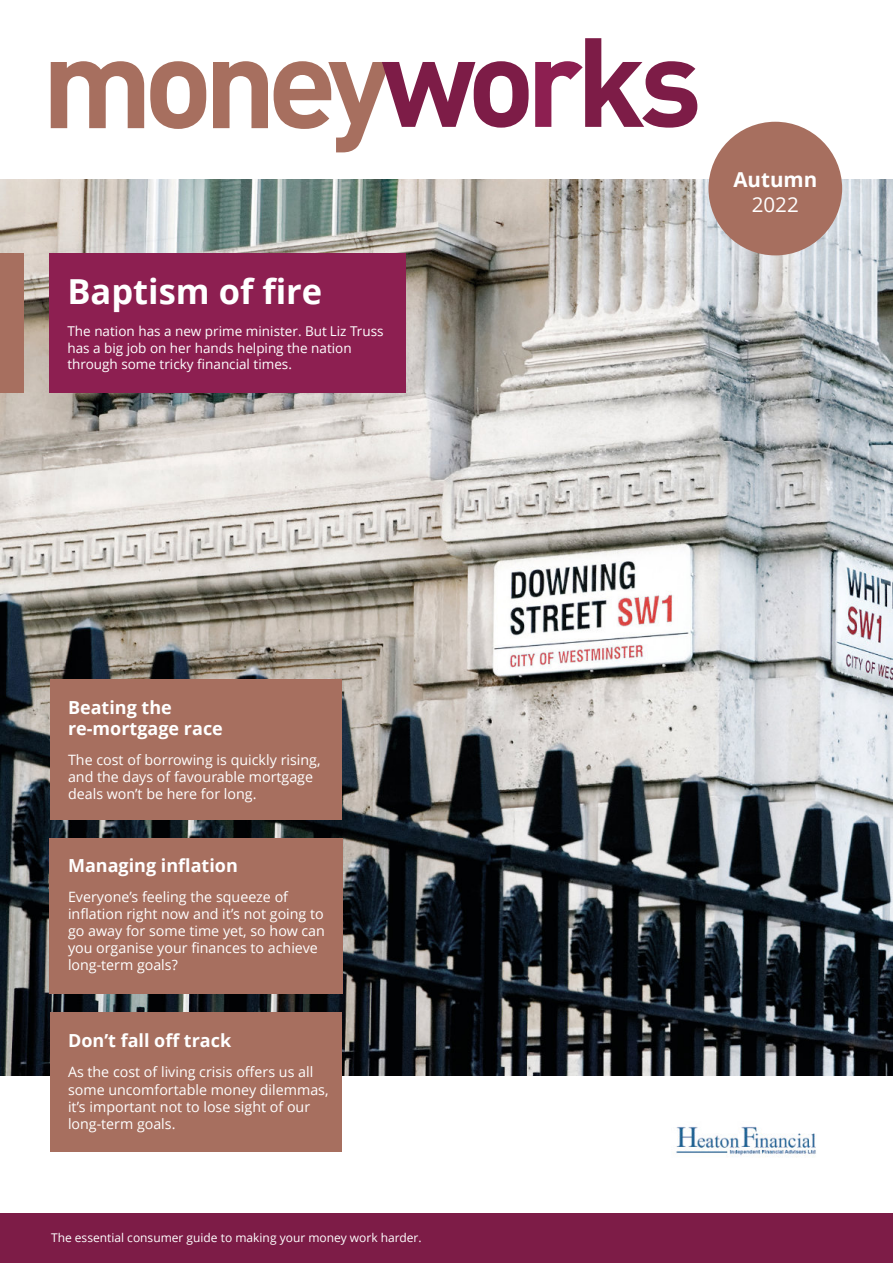
<style>
.page{position:relative;width:893px;height:1263px;background:#fff}
.page>*{position:absolute;margin:0;border:0;box-sizing:border-box;transform-origin:0 0}
.t1{font:700 34.5px "Open Sans";color:#fff}
.t2{font:700 20.55px "Open Sans";color:#fff}
.t3{font:20.55px "Open Sans";color:#fff}
.t4{font:700 18px/21.6px "Open Sans";color:#fff}
.t5{font:14.25px/17.1px "Open Sans";color:#fff}
.t6{font:13.5px/16.5px "Open Sans";color:#fff}
.t7{font:12px "Open Sans";color:#fff}
</style>
<div class="page">
<img style="left:0;top:178px;width:893px;height:897px">
<svg style="left:51px;top:61px;width:93px;height:67px"></svg>
<svg style="left:150px;top:61px;width:56px;height:68px"></svg>
<svg style="left:213px;top:61px;width:55px;height:67px"></svg>
<svg style="left:274px;top:61px;width:255px;height:91px"></svg>
<svg style="left:535px;top:38px;width:162px;height:90px"></svg>
<img style="left:676px;top:1127px;width:140px;height:30px">
<div style="left:0;top:1213px;width:893px;height:50px;background:#7d1c47"></div>
<div style="left:708px;top:122px;width:134px;height:133px;background:#a76f5f;border-radius:50%"></div>
<div style="left:50px;top:679px;width:292px;height:141px;background:#a76f5f"></div>
<div style="left:49px;top:838px;width:294px;height:155px;background:#a76f5f"></div>
<div style="left:50px;top:1012px;width:292px;height:139px;background:#a76f5f"></div>
<div style="left:49px;top:253px;width:356px;height:140px;background:#8d1f51"></div>
<div style="left:0;top:253px;width:23px;height:140px;background:#a76f5f"></div>
<h1 class="t1" style="left:67px;top:277px;width:256px">Baptism of fire</h1>
<p class="t6" style="left:67px;top:324px;width:318px">The nation has a new prime minister. But Liz Truss has a big job on her hands helping the nation through some tricky financial times.</p>
<p class="t4" style="left:68px;top:698px;width:156px">Beating the re-mortgage race</p>
<p class="t5" style="left:68px;top:753px;width:254px">The cost of borrowing is quickly rising, and the days of favourable mortgage deals won’t be here for long.</p>
<p class="t4" style="left:68px;top:856px;width:171px">Managing inflation</p>
<p class="t5" style="left:68px;top:890px;width:258px">Everyone’s feeling the squeeze of inflation right now and it’s not going to go away for some time yet, so how can you organise your finances to achieve long-term goals?</p>
<p class="t4" style="left:68px;top:1032px;width:165px">Don’t fall off track</p>
<p class="t5" style="left:68px;top:1065px;width:262px">As the cost of living crisis offers us all some uncomfortable money dilemmas, it’s important not to lose sight of our long-term goals.</p>
<p class="t7" style="left:51px;top:1233px;width:372px">The essential consumer guide to making your money work harder.</p>
<h2 class="t2" style="left:733px;top:171px;width:85px">Autumn</h2>
<h2 class="t3" style="left:752px;top:196px;width:49px">2022</h2>
</div>
